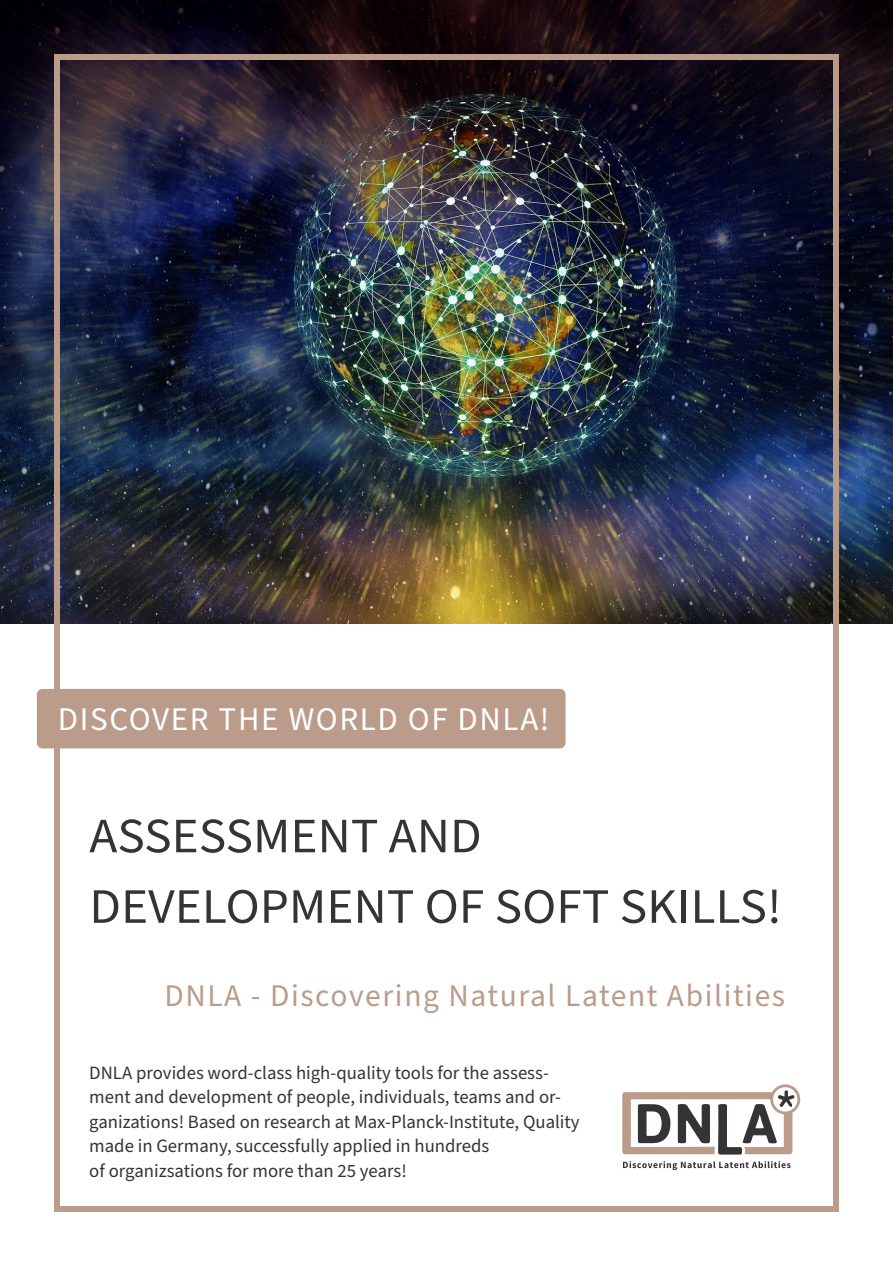
<style>
.page{position:relative;width:893px;height:1263px;background:#fff}
.page>*{position:absolute;margin:0;border:0;box-sizing:border-box;transform-origin:0 0}
.t1{font:49.5px/70.5px "Source Sans Pro";color:#363334;scale:1.04 1}
.t2{font:33px "Source Sans Pro";letter-spacing:.05em;color:#fff}
.t3{font:31.5px "Source Sans Pro";letter-spacing:.05em;color:#bb9c8a}
.t4{font:18.75px/24.6px "Source Sans Pro";color:#363334}
</style>
<div class="page">
<img style="left:0;top:0;width:893px;height:624px">
<div style="left:54px;top:54px;width:785px;height:1158px;border:6px solid #bb9c8a"></div>
<div style="left:37px;top:689px;width:529px;height:59px;background:#bb9c8a;border-radius:6px"></div>
<svg style="left:770px;top:1084px;width:30px;height:30px"></svg>
<div style="left:773px;top:1087px;width:24px;height:24px;background:#fff;border-radius:50%"></div>
<svg style="left:622px;top:1090px;width:173px;height:65px"></svg>
<svg style="left:623px;top:1161px;width:168px;height:9px"></svg>
<p class="t2" style="left:58px;top:697px;width:493px">DISCOVER THE WORLD OF DNLA!</p>
<p class="t1" style="left:89px;top:802px;width:667px">ASSESSMENT AND<br>DEVELOPMENT OF SOFT SKILLS!</p>
<p class="t3" style="left:164px;top:975px;width:622px">DNLA - Discovering Natural Latent Abilities</p>
<p class="t4" style="left:89px;top:1061px;width:492px">DNLA provides word-class high-quality tools for the assess&shy;ment and development of people, individuals, teams and or&shy;ganizations! Based on research at Max-Planck-Institute, Quality made in Germany, successfully applied in hundreds<br>of organizsations for more than 25 years!</p>
</div>
